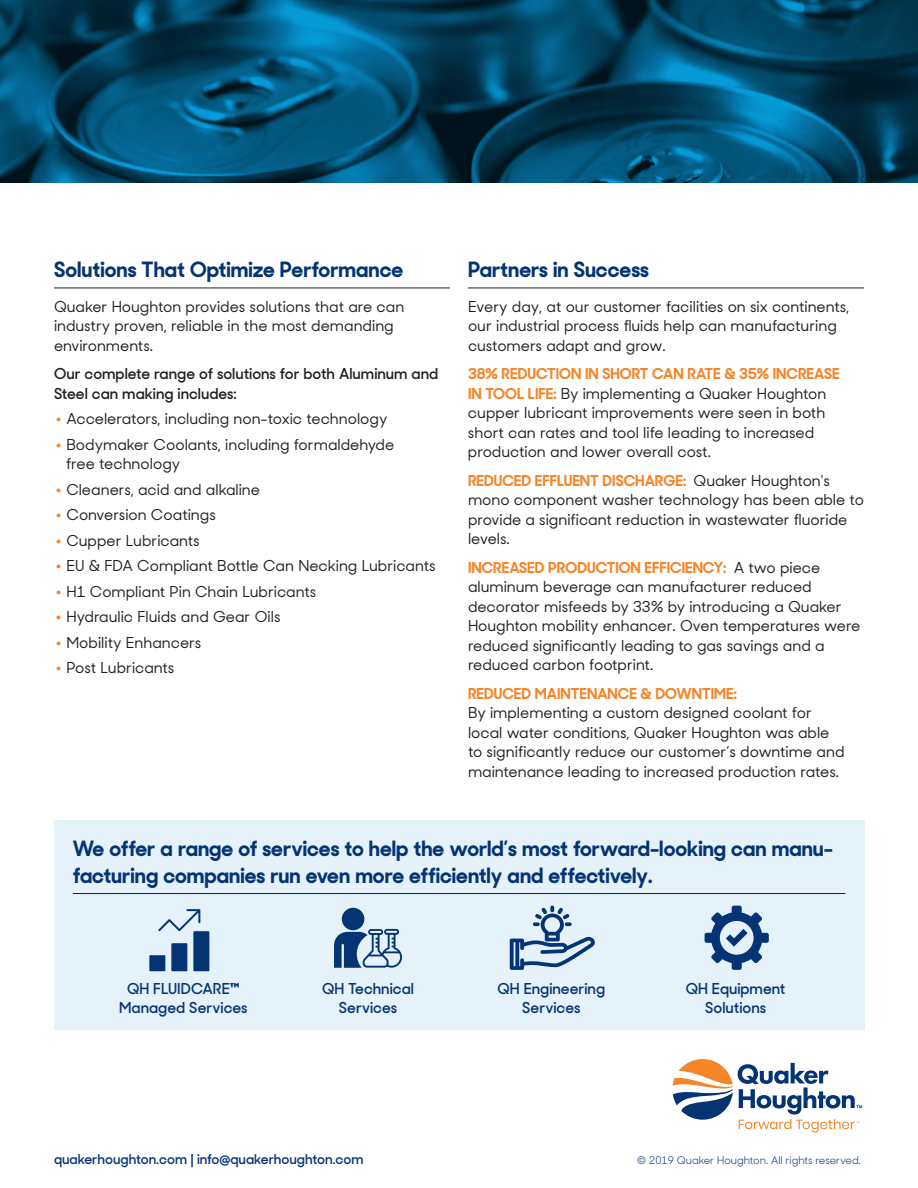
<style>
.page{position:relative;width:918px;height:1188px;background:#fff}
.page>*{position:absolute;margin:0;border:0;box-sizing:border-box;transform-origin:0 0}
.t1{font:700 21px/27px "Sharp Sans Display No 2";color:#053474}
.t2{font:500 15px/19.5px "Sharp Sans Display No 2";color:#231f20}
.t3{font:600 15px/19.5px "Sharp Sans Display No 2";color:#053474;text-align:center}
.t4{font:600 15px/19.5px "Sharp Sans Display No 2";color:#231f20}
.t5{font:700 15px "Sharp Sans Display No 2";color:#f58529}
.t6{font:600 13.5px "Sharp Sans Display No 2";color:#053474}
.t7{font:10.5px "Sharp Sans Display No 2";color:#053474}
.s1{font-size:27px;color:#f58529}
.s2{font-weight:700;color:#f58529}
.s3{font-weight:700}
</style>
<div class="page">
<div style="left:54px;top:821px;width:810px;height:209px;background:#e6f2fa"></div>
<hr style="left:468px;top:288px;width:396px;height:1px;background:#231f20">
<hr style="left:73px;top:893px;width:772px;height:1px;background:#231f20">
<svg style="left:673px;top:1059px;width:189px;height:74px"></svg>
<hr style="left:54px;top:288px;width:396px;height:1px;background:#231f20">
<svg style="left:0;top:0;width:918px;height:183px;background:#02496a"></svg>
<svg style="left:510px;top:906px;width:85px;height:64px"></svg>
<svg style="left:705px;top:906px;width:64px;height:64px"></svg>
<div style="left:171px;top:943px;width:16px;height:28px;background:#053474"></div>
<div style="left:149px;top:955px;width:16px;height:16px;background:#053474"></div>
<div style="left:193px;top:931px;width:16px;height:40px;background:#053474"></div>
<svg style="left:158px;top:909px;width:42px;height:22px"></svg>
<svg style="left:334px;top:908px;width:68px;height:60px"></svg>
<h1 class="t1" style="left:54px;top:254px;width:351px">Solutions That Optimize Performance</h1>
<p class="t2" style="left:54px;top:298px;width:352px">Quaker Houghton provides solutions that are can industry proven, reliable in the most demanding environments.</p>
<p class="t4" style="left:54px;top:366px;width:386px">Our complete range of solutions for both Aluminum and<br>Steel can making includes:</p>
<p class="t2" style="left:54px;top:411px;width:335px"><span class="s1">•</span> Accelerators, including non-toxic technology</p>
<p class="t2" style="left:66px;top:436px;width:330px;text-indent:-12px"><span class="s1">•</span> Bodymaker Coolants, including formaldehyde free technology</p>
<p class="t2" style="left:54px;top:481px;width:208px"><span class="s1">•</span> Cleaners, acid and alkaline</p>
<p class="t2" style="left:54px;top:507px;width:163px"><span class="s1">•</span> Conversion Coatings</p>
<p class="t2" style="left:54px;top:532px;width:147px"><span class="s1">•</span> Cupper Lubricants</p>
<p class="t2" style="left:54px;top:558px;width:383px"><span class="s1">•</span> EU &amp; FDA Compliant Bottle Can Necking Lubricants</p>
<p class="t2" style="left:54px;top:583px;width:264px"><span class="s1">•</span> H1 Compliant Pin Chain Lubricants</p>
<p class="t2" style="left:54px;top:609px;width:228px"><span class="s1">•</span> Hydraulic Fluids and Gear Oils</p>
<p class="t2" style="left:54px;top:634px;width:149px"><span class="s1">•</span> Mobility Enhancers</p>
<p class="t2" style="left:54px;top:660px;width:122px"><span class="s1">•</span> Post Lubricants</p>
<h1 class="t1" style="left:468px;top:254px;width:183px">Partners in Success</h1>
<p class="t2" style="left:468px;top:298px;width:383px">Every day, at our customer facilities on six continents, our industrial process fluids help can manufacturing customers adapt and grow.</p>
<p class="t2" style="left:468px;top:366px;width:373px"><span class="s2">38% REDUCTION IN SHORT CAN RATE &amp; 35% INCREASE IN TOOL LIFE:</span> By implementing a Quaker Houghton cupper lubricant improvements were seen in both short can rates and tool life leading to increased production and lower overall cost.</p>
<p class="t2" style="left:468px;top:472px;width:398px"><span class="s2">REDUCED EFFLUENT DISCHARGE:</span> Quaker Houghton's mono component washer technology has been able to provide a significant reduction in wastewater fluoride levels.</p>
<p class="t2" style="left:468px;top:559px;width:394px"><span class="s2">INCREASED PRODUCTION EFFICIENCY:</span> A two piece aluminum beverage can manufacturer reduced decorator misfeeds by 33% by introducing a Quaker Houghton mobility enhancer. Oven temperatures were reduced significantly leading to gas savings and a reduced carbon footprint.</p>
<p class="t5" style="left:468px;top:680px;width:270px">REDUCED MAINTENANCE &amp; DOWNTIME:</p>
<p class="t2" style="left:468px;top:705px;width:378px">By implementing a custom designed coolant for local water conditions, Quaker Houghton was able to significantly reduce our customer’s downtime and maintenance leading to increased production rates.</p>
<h1 class="t1" style="left:73px;top:832px;width:762px">We offer a range of services to help the world’s most forward-looking can manu&shy;facturing companies run even more efficiently and effectively.</h1>
<p class="t3" style="left:119px;top:977px;width:130px">QH FLUIDCARE<span class="s3">™<br></span>Managed Services</p>
<p class="t3" style="left:322px;top:977px;width:93px">QH Technical<br>Services</p>
<p class="t3" style="left:498px;top:977px;width:109px">QH Engineering<br>Services</p>
<p class="t3" style="left:686px;top:977px;width:101px">QH Equipment<br>Solutions</p>
<p class="t6" style="left:54px;top:1154px;width:311px">quakerhoughton.com | info@quakerhoughton.com</p>
<p class="t7" style="left:637px;top:1157px;width:225px">© 2019 Quaker Houghton. All rights reserved.</p>
</div>
